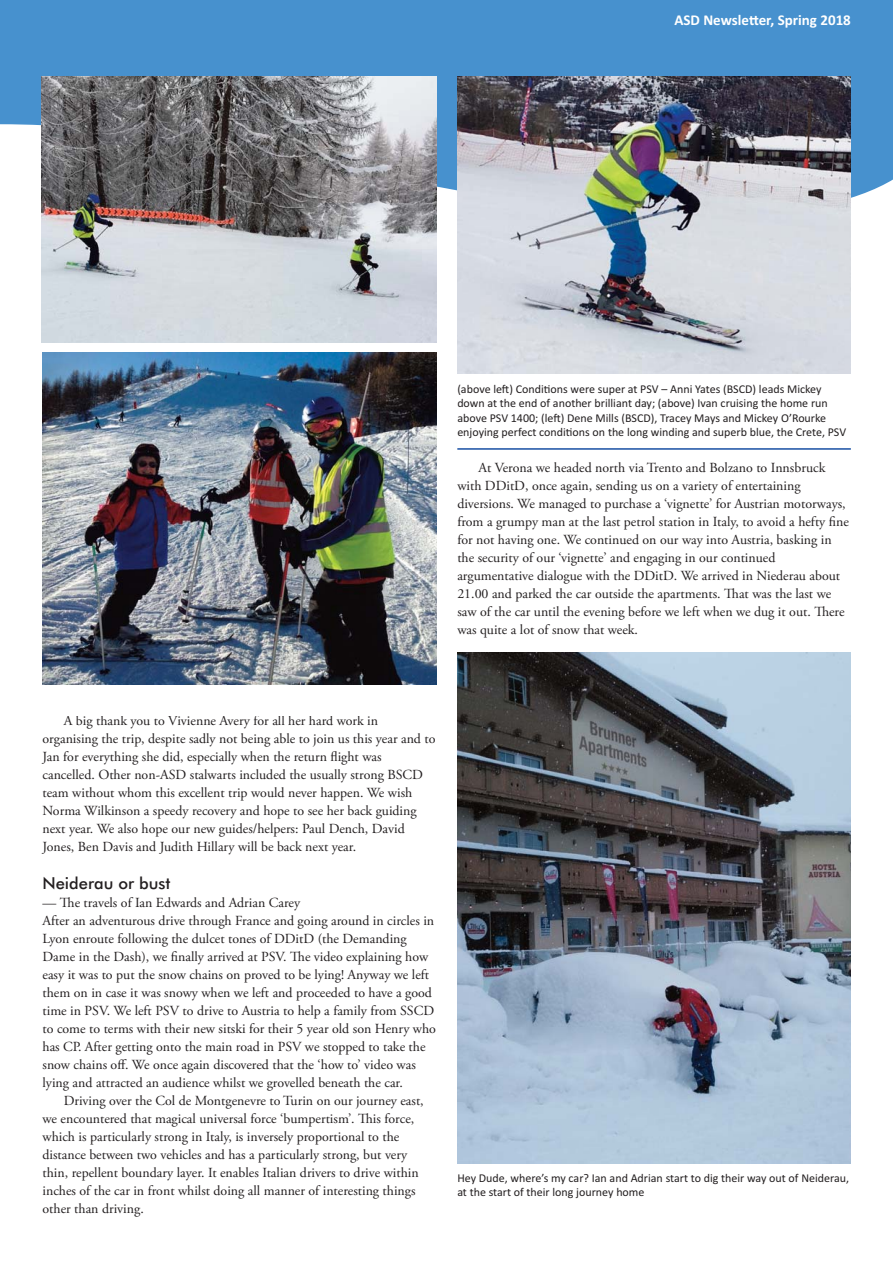
<style>
.page{position:relative;width:893px;height:1263px;background:#fff}
.page>*{position:absolute;margin:0;border:0;box-sizing:border-box;transform-origin:0 0}
.t1{font:500 16.5px "Futura BT";color:#231f20}
.t2{font:700 15px "Calibri";color:#fff}
.t3{font:13.8px/18px "Adobe Garamond Pro";color:#231f20}
.t4{font:12px/14.4px "Calibri";color:#231f20}
</style>
<div class="page">
<svg style="left:0;top:0;width:892px;height:216px;background:#5398d0"></svg>
<img style="left:41px;top:77px;width:395px;height:265px">
<img style="left:457px;top:77px;width:393px;height:296px">
<img style="left:43px;top:352px;width:393px;height:332px">
<img style="left:457px;top:653px;width:393px;height:510px">
<hr style="left:457px;top:448px;width:393px;height:2px;background:#184fa3">
<p class="t2" style="left:674px;top:15px;width:178px">ASD Newsletter, Spring 2018</p>
<p class="t4" style="left:457px;top:383px;width:390px">(above left) Conditions were super at PSV – Anni Yates (BSCD) leads Mickey down at the end of another brilliant day; (above) Ivan cruising the home run above PSV 1400; (left) Dene Mills (BSCD), Tracey Mays and Mickey O’Rourke enjoying perfect conditions on the long winding and superb blue, the Crete, PSV</p>
<p class="t3" style="left:457px;top:460px;width:393px;text-indent:21px">At Verona we headed north via Trento and Bolzano to Innsbruck with DDitD, once again, sending us on a variety of entertaining diversions. We managed to purchase a ‘vignette’ for Austrian motorways, from a grumpy man at the last petrol station in Italy, to avoid a hefty fine for not having one. We continued on our way into Austria, basking in the security of our ‘vignette’ and engaging in our continued argumentative dialogue with the DDitD. We arrived in Niederau about 21.00 and parked the car outside the apartments. That was the last we saw of the car until the evening before we left when we dug it out. There was quite a lot of snow that week.</p>
<p class="t3" style="left:43px;top:713px;width:394px;text-indent:21px">A big thank you to Vivienne Avery for all her hard work in organising the trip, despite sadly not being able to join us this year and to Jan for everything she did, especially when the return flight was cancelled. Other non-ASD stalwarts included the usually strong BSCD team without whom this excellent trip would never happen. We wish Norma Wilkinson a speedy recovery and hope to see her back guiding next year. We also hope our new guides/helpers: Paul Dench, David Jones, Ben Davis and Judith Hillary will be back next year.</p>
<p class="t1" style="left:43px;top:876px;width:129px">Neiderau or bust</p>
<p class="t3" style="left:43px;top:894px;width:395px">— The travels of Ian Edwards and Adrian Carey<br>After an adventurous drive through France and going around in circles in Lyon enroute following the dulcet tones of DDitD (the Demanding Dame in the Dash), we finally arrived at PSV. The video explaining how easy it was to put the snow chains on proved to be lying! Anyway we left them on in case it was snowy when we left and proceeded to have a good time in PSV. We left PSV to drive to Austria to help a family from SSCD to come to terms with their new sitski for their 5 year old son Henry who has CP. After getting onto the main road in PSV we stopped to take the snow chains off. We once again discovered that the ‘how to’ video was lying and attracted an audience whilst we grovelled beneath the car.</p>
<p class="t3" style="left:43px;top:1092px;width:383px;text-indent:21px">Driving over the Col de Montgenevre to Turin on our journey east, we encountered that magical universal force ‘bumpertism’. This force, which is particularly strong in Italy, is inversely proportional to the distance between two vehicles and has a particularly strong, but very thin, repellent boundary layer. It enables Italian drivers to drive within inches of the car in front whilst doing all manner of interesting things other than driving.</p>
<p class="t4" style="left:457px;top:1172px;width:393px">Hey Dude, where’s my car? Ian and Adrian start to dig their way out of Neiderau, at the start of their long journey home</p>
</div>
